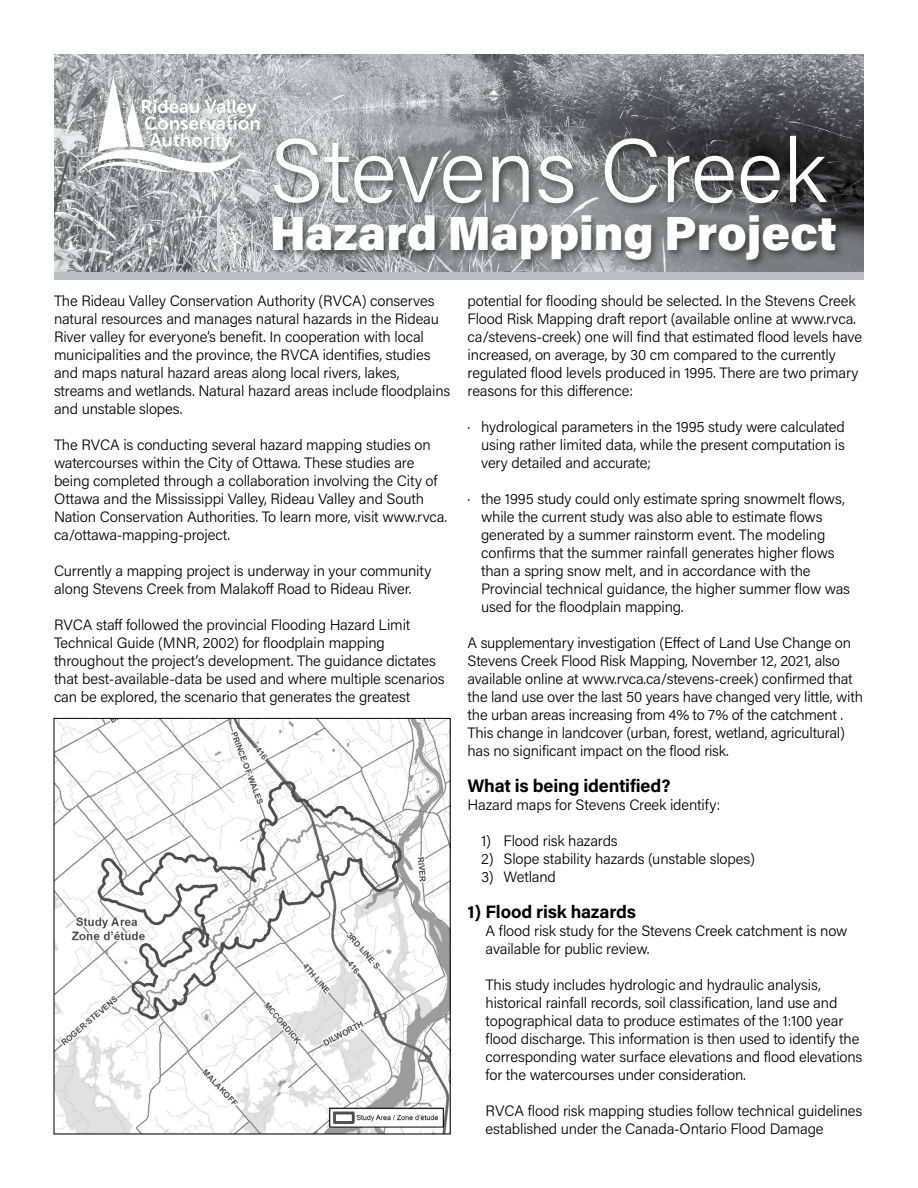
<style>
.page{position:relative;width:918px;height:1188px;background:#fff}
.page>*{position:absolute;margin:0;border:0;box-sizing:border-box;transform-origin:0 0}
.t1{font:300 90.15px "Acumin Pro";color:#fff}
.t2{font:900 48px "Acumin Pro";letter-spacing:-.005em;color:#fff}
.t3{font:700 18px "Acumin Pro";letter-spacing:-.01em;color:#000}
.t4{font:300 15px/18px "Acumin Pro";letter-spacing:-.01em;color:#000}
</style>
<div class="page">
<img style="left:56px;top:720px;width:392px;height:412px">
<img style="left:54px;top:54px;width:810px;height:218px">
<img style="left:263px;top:119px;width:587px;height:153px">
<svg style="left:76px;top:76px;width:184px;height:111px"></svg>
<div style="left:54px;top:272px;width:810px;height:8px;background:#bcbec0"></div>
<h1 class="t1" style="left:270px;top:109px;width:558px">Stevens Creek</h1>
<h2 class="t2" style="left:270px;top:199px;width:569px">Hazard Mapping Project</h2>
<p class="t4" style="left:54px;top:291px;width:398px">The Rideau Valley Conservation Authority (RVCA) conserves natural resources and manages natural hazards in the Rideau River valley for everyone’s benefit. In cooperation with local municipalities and the province, the RVCA identifies, studies and maps natural hazard areas along local rivers, lakes, streams and wetlands. Natural hazard areas include floodplains and unstable slopes.</p>
<p class="t4" style="left:54px;top:435px;width:395px">The RVCA is conducting several hazard mapping studies on watercourses within the City of Ottawa. These studies are being completed through a collaboration involving the City of Ottawa and the Mississippi Valley, Rideau Valley and South Nation Conservation Authorities. To learn more, visit www.rvca. ca/ottawa-mapping-project.</p>
<p class="t4" style="left:54px;top:561px;width:379px">Currently a mapping project is underway in your community along Stevens Creek from Malakoff Road to Rideau River.</p>
<p class="t4" style="left:54px;top:615px;width:392px">RVCA staff followed the provincial Flooding Hazard Limit Technical Guide (MNR, 2002) for floodplain mapping throughout the project’s development. The guidance dictates that best-available-data be used and where multiple scenarios can be explored, the scenario that generates the greatest</p>
<p class="t4" style="left:468px;top:291px;width:396px">potential for flooding should be selected. In the Stevens Creek Flood Risk Mapping draft report (available online at www.rvca. ca/stevens-creek) one will find that estimated flood levels have increased, on average, by 30 cm compared to the currently regulated flood levels produced in 1995. There are two primary reasons for this difference:</p>
<p class="t4" style="left:481px;top:417px;width:365px;text-align:justify;text-indent:-14px">· hydrological parameters in the 1995 study were calculated using rather limited data, while the present computation is very detailed and accurate;</p>
<p class="t4" style="left:481px;top:489px;width:370px;text-indent:-14px">· the 1995 study could only estimate spring snowmelt flows, while the current study was also able to estimate flows generated by a summer rainstorm event. The modeling confirms that the summer rainfall generates higher flows than a spring snow melt, and in accordance with the Provincial technical guidance, the higher summer flow was used for the floodplain mapping.</p>
<p class="t4" style="left:468px;top:633px;width:397px">A supplementary investigation (Effect of Land Use Change on Stevens Creek Flood Risk Mapping, November 12, 2021, also available online at www.rvca.ca/stevens-creek) confirmed that the land use over the last 50 years have changed very little, with the urban areas increasing from 4% to 7% of the catchment .<br>This change in landcover (urban, forest, wetland, agricultural) has no significant impact on the flood risk.</p>
<p class="t3" style="left:468px;top:773px;width:204px">What is being identified?</p>
<p class="t4" style="left:468px;top:795px;width:254px">Hazard maps for Stevens Creek identify:</p>
<p class="t4" style="left:481px;top:831px;width:138px">1) Flood risk hazards</p>
<p class="t4" style="left:481px;top:849px;width:275px">2) Slope stability hazards (unstable slopes)</p>
<p class="t4" style="left:481px;top:867px;width:76px">3) Wetland</p>
<p class="t3" style="left:468px;top:899px;width:170px">1) Flood risk hazards</p>
<p class="t4" style="left:486px;top:921px;width:363px">A flood risk study for the Stevens Creek catchment is now available for public review.</p>
<p class="t4" style="left:486px;top:975px;width:378px">This study includes hydrologic and hydraulic analysis, historical rainfall records, soil classification, land use and topographical data to produce estimates of the 1:100 year flood discharge. This information is then used to identify the corresponding water surface elevations and flood elevations for the watercourses under consideration.</p>
<p class="t4" style="left:486px;top:1101px;width:378px">RVCA flood risk mapping studies follow technical guidelines established under the Canada-Ontario Flood Damage</p>
</div>
